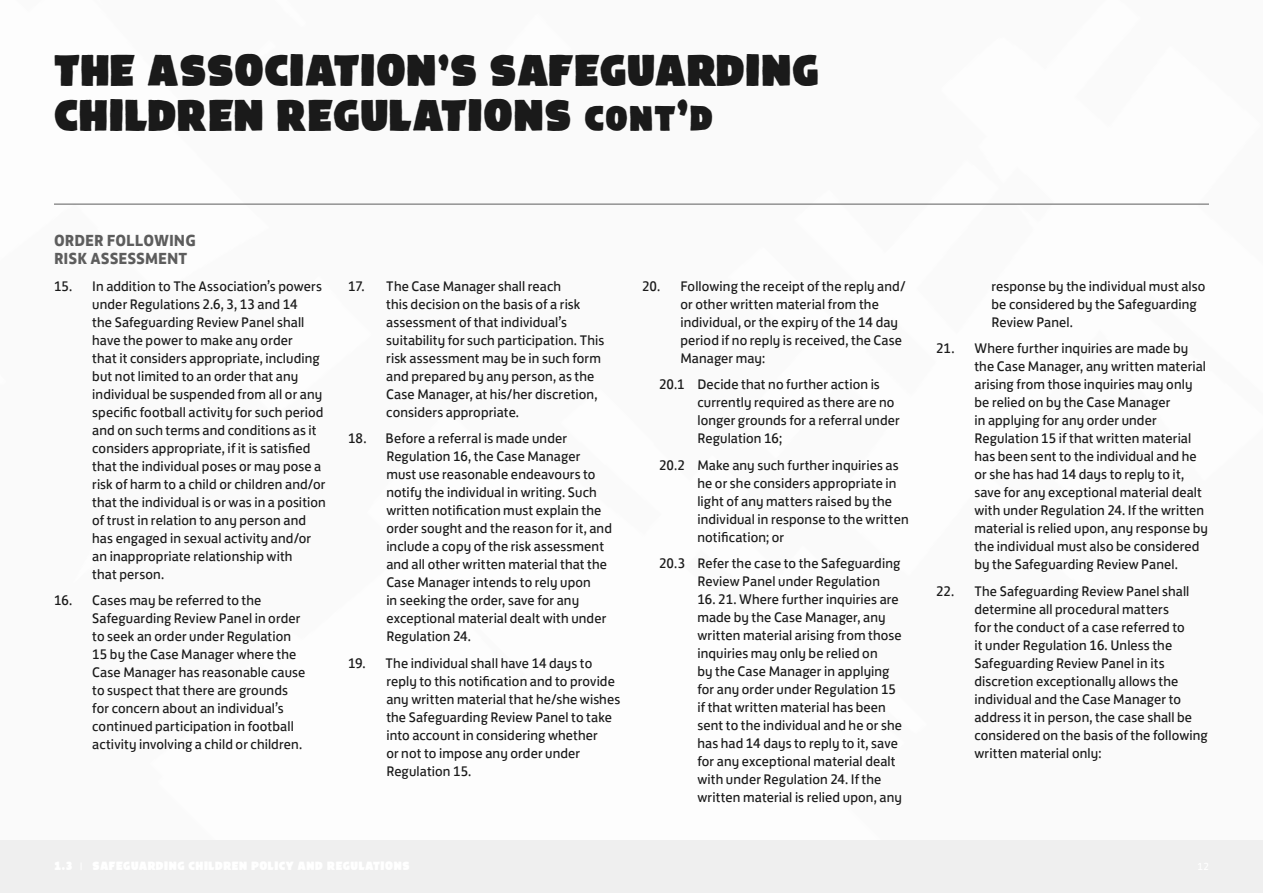
<style>
.page{position:relative;width:1263px;height:893px;background:#fff}
.page>*{position:absolute;margin:0;border:0;box-sizing:border-box;transform-origin:0 0}
.t1{font:39px/45px "FA Brush";color:#1a1a1a}
.t2{font:700 16.5px/18px "FS Jack";letter-spacing:.005em;color:#5d5d5d}
.t3{font:14.25px/18px "FS Jack";letter-spacing:.005em;color:#1a1a1a}
</style>
<div class="page">
<hr style="left:54px;top:204px;width:1155px;height:1px;background:#5d5d5d">
<div style="left:0;top:840px;width:1263px;height:53px;background:#efefef"></div>
<h1 class="t1" style="left:54px;top:51px;width:767px">THE ASSOCIATION’S SAFEGUARDING<br>CHILDREN REGULATIONS cont’d</h1>
<p class="t2" style="left:54px;top:230px;width:143px">ORDER FOLLOWING<br>RISK ASSESSMENT</p>
<p class="t3" style="left:92px;top:276px;width:235px;text-indent:-38px">15. In addition to The Association’s powers under Regulations 2.6, 3, 13 and 14<br>the Safeguarding Review Panel shall have the power to make any order<br>that it considers appropriate, including but not limited to an order that any individual be suspended from all or any specific football activity for such period and on such terms and conditions as it considers appropriate, if it is satisfied that the individual poses or may pose a risk of harm to a child or children and/or that the individual is or was in a position of trust in relation to any person and has engaged in sexual activity and/or an inappropriate relationship with<br>that person.</p>
<p class="t3" style="left:92px;top:590px;width:215px;text-indent:-38px">16. Cases may be referred to the Safeguarding Review Panel in order to seek an order under Regulation 15 by the Case Manager where the Case Manager has reasonable cause to suspect that there are grounds for concern about an individual’s continued participation in football activity involving a child or children.</p>
<p class="t3" style="left:386px;top:276px;width:219px;text-indent:-38px">17. The Case Manager shall reach<br>this decision on the basis of a risk assessment of that individual’s suitability for such participation. This risk assessment may be in such form and prepared by any person, as the Case Manager, at his/her discretion, considers appropriate.</p>
<p class="t3" style="left:386px;top:428px;width:227px;text-indent:-38px">18. Before a referral is made under Regulation 16, the Case Manager must use reasonable endeavours to notify the individual in writing. Such written notification must explain the order sought and the reason for it, and include a copy of the risk assessment and all other written material that the Case Manager intends to rely upon<br>in seeking the order, save for any exceptional material dealt with under Regulation 24.</p>
<p class="t3" style="left:386px;top:653px;width:235px;text-indent:-38px">19. The individual shall have 14 days to reply to this notification and to provide any written material that he/she wishes the Safeguarding Review Panel to take into account in considering whether<br>or not to impose any order under Regulation 15.</p>
<p class="t3" style="left:680px;top:276px;width:227px;text-indent:-38px">20. Following the receipt of the reply and/ or other written material from the individual, or the expiry of the 14 day period if no reply is received, the Case Manager may:</p>
<p class="t3" style="left:697px;top:374px;width:204px;text-indent:-38px">20.1 Decide that no further action is currently required as there are no longer grounds for a referral under<br>Regulation 16;</p>
<p class="t3" style="left:697px;top:455px;width:213px;text-indent:-38px">20.2 Make any such further inquiries as he or she considers appropriate in light of any matters raised by the individual in response to the written notification; or</p>
<p class="t3" style="left:697px;top:553px;width:204px;text-indent:-38px">20.3 Refer the case to the Safeguarding<br>Review Panel under Regulation</p>
<p class="t3" style="left:697px;top:589px;width:206px">16. 21. Where further inquiries are made by the Case Manager, any written material arising from those inquiries may only be relied on<br>by the Case Manager in applying for any order under Regulation 15 if that written material has been sent to the individual and he or she has had 14 days to reply to it, save for any exceptional material dealt with under Regulation 24. If the written material is relied upon, any</p>
<p class="t3" style="left:991px;top:276px;width:216px">response by the individual must also be considered by the Safeguarding<br>Review Panel.</p>
<p class="t3" style="left:974px;top:338px;width:235px;text-indent:-38px">21. Where further inquiries are made by the Case Manager, any written material arising from those inquiries may only be relied on by the Case Manager<br>in applying for any order under Regulation 15 if that written material has been sent to the individual and he or she has had 14 days to reply to it, save for any exceptional material dealt with under Regulation 24. If the written material is relied upon, any response by the individual must also be considered by the Safeguarding Review Panel.</p>
<p class="t3" style="left:974px;top:581px;width:235px;text-indent:-38px">22. The Safeguarding Review Panel shall determine all procedural matters<br>for the conduct of a case referred to<br>it under Regulation 16. Unless the Safeguarding Review Panel in its discretion exceptionally allows the individual and the Case Manager to address it in person, the case shall be considered on the basis of the following written material only:</p>
</div>
